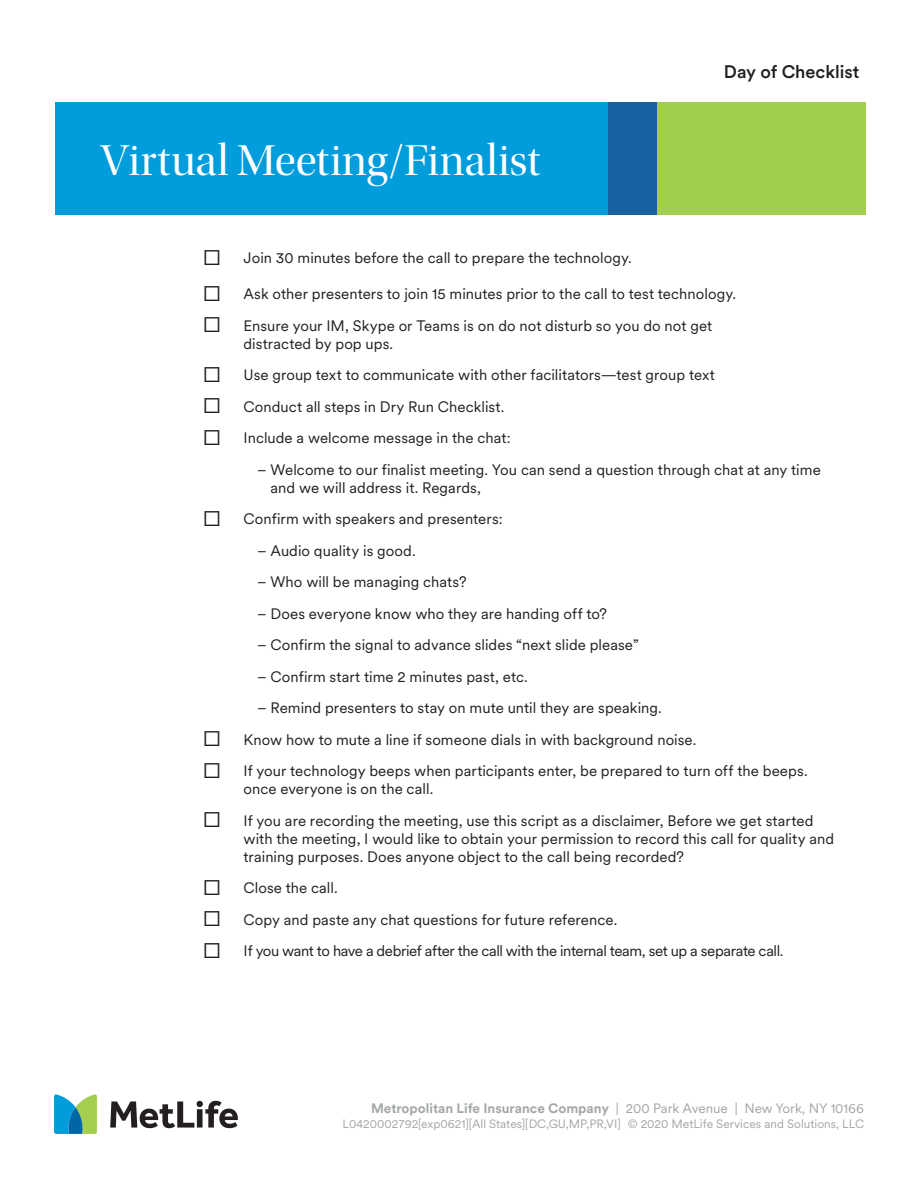
<style>
.page{position:relative;width:918px;height:1188px;background:#fff}
.page>*{position:absolute;margin:0;border:0;box-sizing:border-box;transform-origin:0 0}
.Cover_Headline_Posit{font:45px "Utopia Std Disp";letter-spacing:.005em;color:#fff}
.Cover_Headline_Posit-2{font:500 18px "Met Life Circular";color:#231f20}
.Cover_Headline_Posit-3{font:15px/18px "Met Life Circular";letter-spacing:.005em;color:#231f20}
.Cover_Headline_Posit-4{font:15px "Met Life Circular";letter-spacing:-.025em;color:#231f20}
.t1{font:700 13.5px "Met Life Circular";color:#a3a7a9}
.t2{font:12px "Met Life Circular";color:#a3a7a9}
.s1{font-size:21px}
.s2{font-weight:400}
</style>
<div class="page">
<svg style="left:110px;top:1101px;width:128px;height:27px"></svg>
<svg style="left:54px;top:1094px;width:43px;height:40px;background:#5bb2a5"></svg>
<div style="left:608px;top:102px;width:52px;height:113px;background:#1862a1"></div>
<div style="left:658px;top:102px;width:208px;height:113px;background:#a1ce4c"></div>
<div style="left:55px;top:102px;width:552px;height:113px;background:#009cdc"></div>
<p class="Cover_Headline_Posit" style="left:101px;top:136px;width:441px">Virtual Meeting/Finalist</p>
<p class="Cover_Headline_Posit-2" style="left:724px;top:60px;width:137px">Day of Checklist</p>
<p class="Cover_Headline_Posit-3" style="left:203px;top:248px;width:430px"><span class="s1">□</span> Join 30 minutes before the call to prepare the technology.</p>
<p class="Cover_Headline_Posit-3" style="left:203px;top:284px;width:535px"><span class="s1">□</span> Ask other presenters to join 15 minutes prior to the call to test technology.</p>
<p class="Cover_Headline_Posit-3" style="left:244px;top:316px;width:470px;text-indent:-40px"><span class="s1">□</span> Ensure your IM, Skype or Teams is on do not disturb so you do not get distracted by pop ups.</p>
<p class="Cover_Headline_Posit-3" style="left:203px;top:365px;width:513px"><span class="s1">□</span> Use group text to communicate with other facilitators—test group text</p>
<p class="Cover_Headline_Posit-3" style="left:203px;top:397px;width:303px"><span class="s1">□</span> Conduct all steps in Dry Run Checklist.</p>
<p class="Cover_Headline_Posit-3" style="left:203px;top:428px;width:309px"><span class="s1">□</span> Include a welcome message in the chat:</p>
<p class="Cover_Headline_Posit-3" style="left:271px;top:460px;width:552px;text-indent:-13px">– Welcome to our finalist meeting. You can send a question through chat at any time and we will address it. Regards,</p>
<p class="Cover_Headline_Posit-3" style="left:203px;top:509px;width:301px"><span class="s1">□</span> Confirm with speakers and presenters:</p>
<p class="Cover_Headline_Posit-3" style="left:257px;top:541px;width:160px">– Audio quality is good.</p>
<p class="Cover_Headline_Posit-3" style="left:257px;top:572px;width:211px">– Who will be managing chats?</p>
<p class="Cover_Headline_Posit-3" style="left:257px;top:604px;width:352px">– Does everyone know who they are handing off to?</p>
<p class="Cover_Headline_Posit-3" style="left:257px;top:635px;width:383px">– Confirm the signal to advance slides “next slide please”</p>
<p class="Cover_Headline_Posit-3" style="left:257px;top:667px;width:272px">– Confirm start time 2 minutes past, etc.</p>
<p class="Cover_Headline_Posit-3" style="left:257px;top:698px;width:406px">– Remind presenters to stay on mute until they are speaking.</p>
<p class="Cover_Headline_Posit-3" style="left:203px;top:730px;width:495px"><span class="s1">□</span> Know how to mute a line if someone dials in with background noise.</p>
<p class="Cover_Headline_Posit-3" style="left:244px;top:761px;width:566px;text-indent:-40px"><span class="s1">□</span> If your technology beeps when participants enter, be prepared to turn off the beeps. once everyone is on the call.</p>
<p class="Cover_Headline_Posit-3" style="left:244px;top:811px;width:592px;text-indent:-40px"><span class="s1">□</span> If you are recording the meeting, use this script as a disclaimer, Before we get started with the meeting, I would like to obtain your permission to record this call for quality and training purposes. Does anyone object to the call being recorded?</p>
<p class="Cover_Headline_Posit-3" style="left:203px;top:878px;width:136px"><span class="s1">□</span> Close the call.</p>
<p class="Cover_Headline_Posit-3" style="left:203px;top:910px;width:416px"><span class="s1">□</span> Copy and paste any chat questions for future reference.</p>
<p class="Cover_Headline_Posit-4" style="left:203px;top:941px;width:582px"><span class="s1">□</span> If you want to have a debrief after the call with the internal team, set up a separate call.</p>
<p class="t1" style="left:371px;top:1098px;width:494px">Metropolitan Life Insurance Company <span class="s2">| 200 Park Avenue | New York, NY 10166</span></p>
<p class="t2" style="left:342px;top:1115px;width:523px">L0420002792[exp0621][All States][DC,GU,MP,PR,VI] © 2020 MetLife Services and Solutions, LLC</p>
</div>
